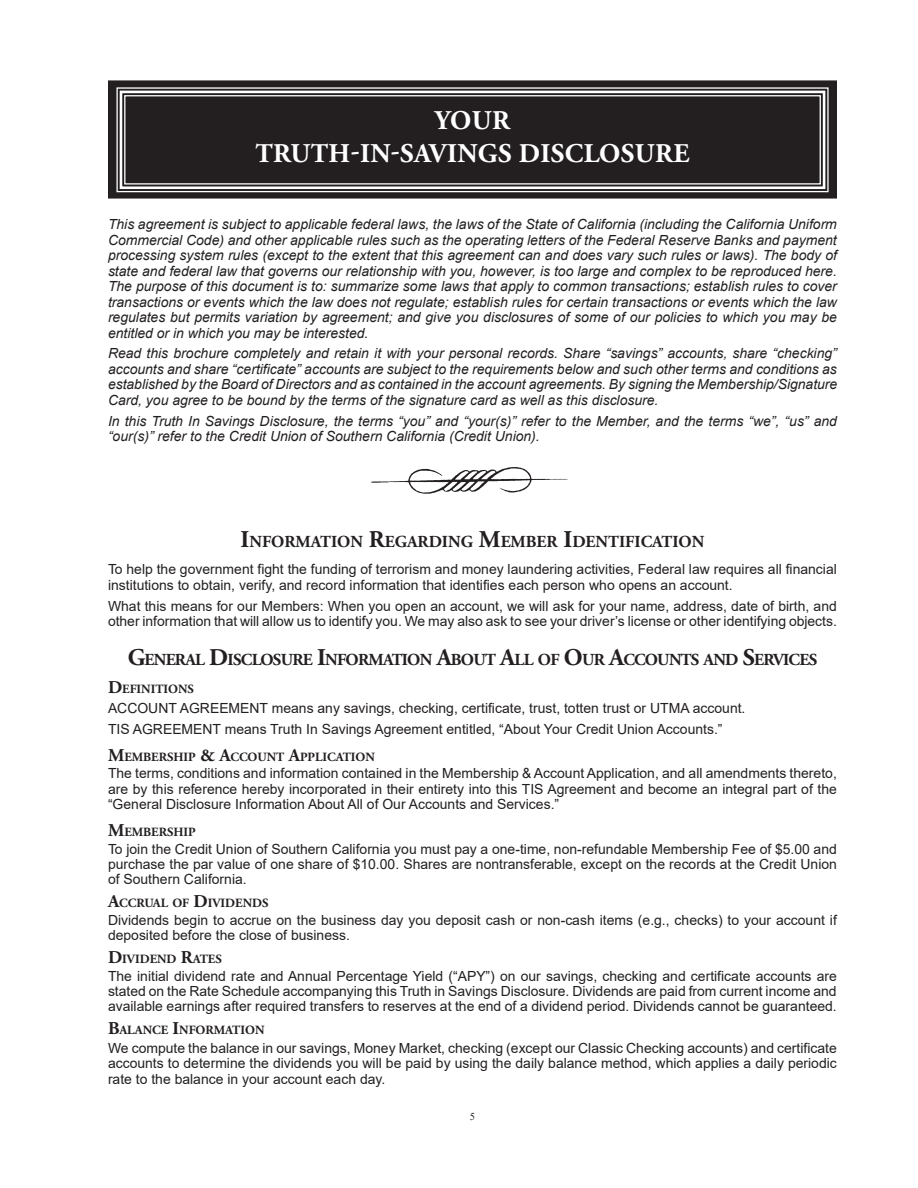
<style>
.page{position:relative;width:918px;height:1188px;background:#fff}
.page>*{position:absolute;margin:0;border:0;box-sizing:border-box;transform-origin:0 0}
.t1{font:700 27px "Adobe Garamond Pro";letter-spacing:.015em;color:#fff}
.Heading_Biggest{font:700 16.8px "Adobe Garamond Pro";letter-spacing:-.045em;color:#231f20}
.Heading_Biggest-2{font:700 16.8px "Adobe Garamond Pro";color:#231f20}
.Body_text{font:13.95px/15.5px "Arial";color:#231f20;text-align:justify}
.Italic_Paragraph{font:italic 13.95px/15.5px "Arial";color:#231f20;text-align:justify}
.Heading_Smallest{font:700 12.6px "Adobe Garamond Pro";color:#231f20}
.t2{font:10.5px "Times New Roman";color:#231f20}
.s1{font-size:24px}
.s2{font-size:18px}
</style>
<div class="page">
<div style="left:109px;top:81px;width:727px;height:117px;background:#231f20"></div>
<div style="left:108px;top:80px;width:729px;height:119px;border:2px solid #231f20"></div>
<svg style="left:116px;top:87px;width:713px;height:106px"></svg>
<div style="left:120px;top:91px;width:705px;height:98px;border:3px solid #fff"></div>
<div style="left:124px;top:95px;width:697px;height:90px;border:1px solid #fff"></div>
<img style="left:371px;top:467px;width:197px;height:27px">
<p class="t1" style="left:435px;top:105px;width:77px">YOUR</p>
<p class="t1" style="left:255px;top:137px;width:436px">TRUTH-IN-SAVINGS DISCLOSURE</p>
<p class="Italic_Paragraph" style="left:108px;top:217px;width:730px">This agreement is subject to applicable federal laws, the laws of the State of California (including the California Uniform Commercial Code) and other applicable rules such as the operating letters of the Federal Reserve Banks and payment processing system rules (except to the extent that this agreement can and does vary such rules or laws). The body of state and federal law that governs our relationship with you, however, is too large and complex to be reproduced here.<br>The purpose of this document is to: summarize some laws that apply to common transactions; establish rules to cover transactions or events which the law does not regulate; establish rules for certain transactions or events which the law regulates but permits variation by agreement; and give you disclosures of some of our policies to which you may be entitled or in which you may be interested.</p>
<p class="Italic_Paragraph" style="left:108px;top:346px;width:731px">Read this brochure completely and retain it with your personal records. Share “savings” accounts, share “checking” accounts and share “certificate” accounts are subject to the requirements below and such other terms and conditions as established by the Board of Directors and as contained in the account agreements. By signing the Membership/Signature Card, you agree to be bound by the terms of the signature card as well as this disclosure.</p>
<p class="Italic_Paragraph" style="left:108px;top:413px;width:731px">In this Truth In Savings Disclosure, the terms “you” and “your(s)” refer to the Member, and the terms “we”, “us” and “our(s)” refer to the Credit Union of Southern California (Credit Union).</p>
<p class="Heading_Biggest-2" style="left:241px;top:532px;width:465px"><span class="s1">I</span>NFORMATION <span class="s1">R</span>EGARDING <span class="s1">M</span>EMBER <span class="s1">I</span>DENTIFICATION</p>
<p class="Body_text" style="left:108px;top:562px;width:730px">To help the government fight the funding of terrorism and money laundering activities, Federal law requires all financial institutions to obtain, verify, and record information that identifies each person who opens an account.</p>
<p class="Body_text" style="left:108px;top:598px;width:730px">What this means for our Members: When you open an account, we will ask for your name, address, date of birth, and other information that will allow us to identify you. We may also ask to see your driver’s license or other identifying objects.</p>
<p class="Heading_Biggest" style="left:128px;top:650px;width:646px"><span class="s1">G</span>ENERAL <span class="s1">D</span>ISCLOSURE <span class="s1">I</span>NFORMATION <span class="s1">A</span>BOUT <span class="s1">A</span>LL OF <span class="s1">O</span>UR <span class="s1">A</span>CCOUNTS AND <span class="s1">S</span>ERVIC</p>
<p class="Heading_Biggest" style="left:800px;top:650px;width:19px">ES</p>
<p class="Heading_Smallest" style="left:108px;top:682px;width:87px"><span class="s2">D</span>EFINITIONS</p>
<p class="Body_text" style="left:108px;top:701px;width:639px">ACCOUNT AGREEMENT means any savings, checking, certificate, trust, totten trust or UTMA account.</p>
<p class="Body_text" style="left:108px;top:721px;width:616px">TIS AGREEMENT means Truth In Savings Agreement entitled, “About Your Credit Union Accounts.”</p>
<p class="Heading_Smallest" style="left:108px;top:749px;width:269px"><span class="s2">M</span>EMBERSHIP <span class="s2">&amp; A</span>CCOUNT <span class="s2">A</span>PPLICATI ON</p>
<p class="Body_text" style="left:108px;top:766px;width:730px">The terms, conditions and information contained in the Membership &amp; Account Application, and all amendments thereto, are by this reference hereby incorporated in their entirety into this TIS Agreement and become an integral part of the “General Disclosure Information About All of Our Accounts and Services.”</p>
<p class="Heading_Smallest" style="left:108px;top:825px;width:74px"><span class="s2">M</span>EMBERSHIP</p>
<p class="Body_text" style="left:108px;top:841px;width:730px">To join the Credit Union of Southern California you must pay a one-time, non-refundable Membership Fee of $5.00 and purchase the par value of one share of $10.00. Shares are nontransferable, except on the records at the Credit Union of Southern California.</p>
<p class="Heading_Smallest" style="left:108px;top:896px;width:21px"><span class="s2">A</span>CCRU</p>
<p class="Heading_Smallest" style="left:153px;top:896px;width:63px">AL OF <span class="s2">D</span>IVID</p>
<p class="Heading_Smallest" style="left:235px;top:896px;width:35px">ENDS</p>
<p class="Body_text" style="left:108px;top:912px;width:730px">Dividends begin to accrue on the business day you deposit cash or non-cash items (e.g., checks) to your account if deposited before the close of business.</p>
<p class="Heading_Smallest" style="left:108px;top:952px;width:22px"><span class="s2">D</span>IVID</p>
<p class="Heading_Smallest" style="left:150px;top:952px;width:74px">END <span class="s2">R</span>ATES</p>
<p class="Body_text" style="left:108px;top:968px;width:730px">The initial dividend rate and Annual Percentage Yield (“APY”) on our savings, checking and certificate accounts are stated on the Rate Schedule accompanying this Truth in Savings Disclosure. Dividends are paid from current income and available earnings after required transfers to reserves at the end of a dividend period. Dividends cannot be guaranteed.</p>
<p class="Heading_Smallest" style="left:108px;top:1023px;width:158px"><span class="s2">B</span>ALANCE <span class="s2">I</span>NFORMATI ON</p>
<p class="Body_text" style="left:108px;top:1040px;width:730px">We compute the balance in our savings, Money Market, checking (except our Classic Checking accounts) and certificate accounts to determine the dividends you will be paid by using the daily balance method, which applies a daily periodic rate to the balance in your account each day.</p>
<p class="t2" style="left:470px;top:1109px;width:7px">5</p>
</div>
